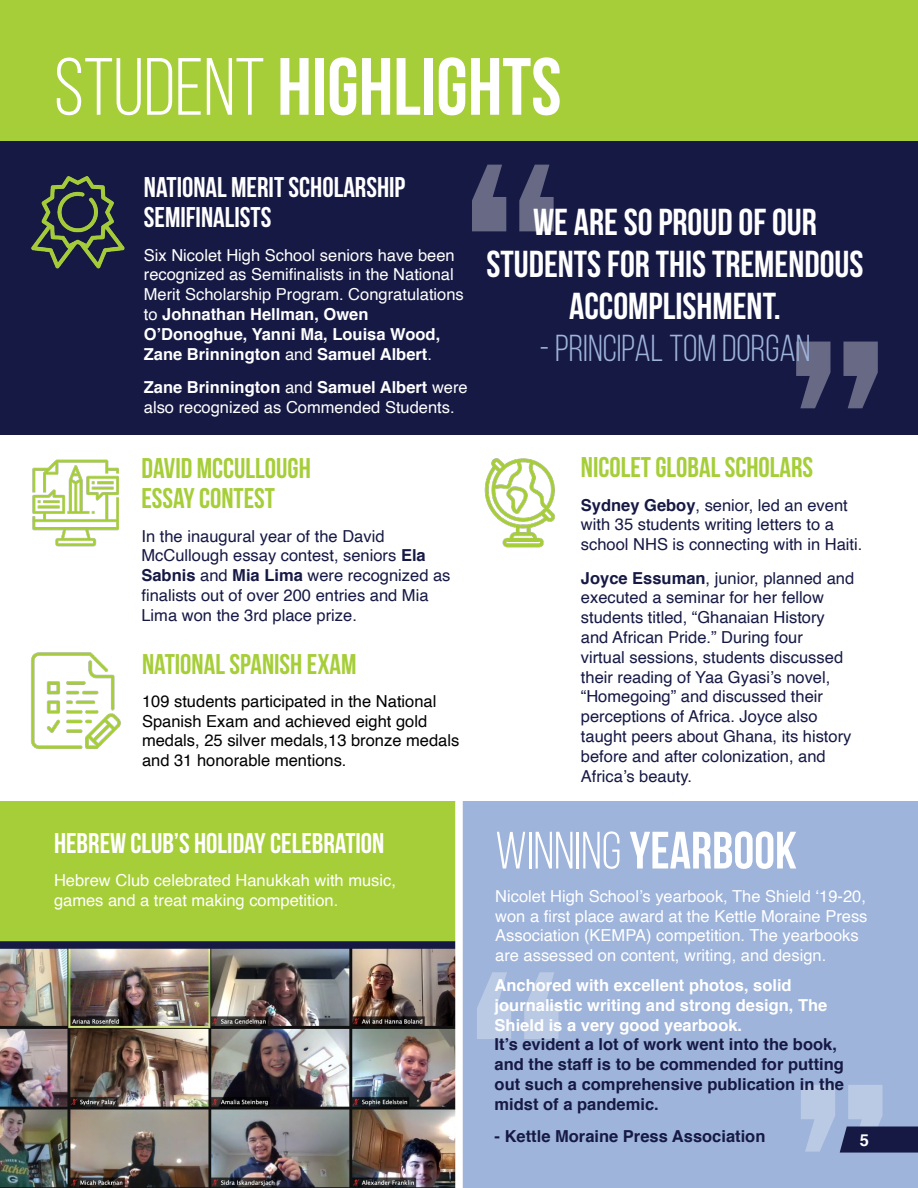
<style>
.page{position:relative;width:918px;height:1188px;background:#fff}
.page>*{position:absolute;margin:0;border:0;box-sizing:border-box;transform-origin:0 0}
.t1{font:700 324.15px "Bebas Neue";color:#fff}
.t2{font:700 81px "Bebas Neue";color:#fff}
.t3{font:700 52.5px "Bebas Neue";color:#fff}
.t4{font:700 37.5px/42px "Bebas Neue";color:#fff;text-align:center}
.t5{font:37.5px "Bebas Neue";color:#9eb4db}
.t6{font:700 28.5px/30px "Bebas Neue";color:#a6ce39}
.t7{font:700 28.5px/30px "Bebas Neue";color:#fff}
.t8{font:16.5px/19.8px "Helvetica";color:#161944}
.t9{font:16.5px/19.8px "Helvetica";color:#fff}
.t10{font:700 16.5px/19.8px "Helvetica";color:#161944}
.t11{font:16.5px/19.8px "Helvetica";color:#000}
.t12{font:700 16.5px/19.8px "Helvetica";color:#fff}
.s1{font-weight:400}
.s2{font-weight:700}
</style>
<div class="page">
<div style="left:0;top:801px;width:459px;height:387px;background:#a6ce39"></div>
<div style="left:0;top:132px;width:918px;height:303px;background:#161944"></div>
<div style="left:459px;top:801px;width:459px;height:387px;background:#9eb4db"></div>
<img style="left:31px;top:176px;width:93px;height:93px">
<img style="left:484px;top:458px;width:71px;height:90px">
<img style="left:31px;top:652px;width:90px;height:97px">
<div style="left:0;top:0;width:918px;height:140px;background:#a6ce39"></div>
<img style="left:32px;top:459px;width:87px;height:88px">
<img style="left:0;top:949px;width:455px;height:239px">
<div style="left:0;top:941px;width:459px;height:8px;background:#161944"></div>
<div style="left:455px;top:796px;width:8px;height:392px;background:#fff"></div>
<svg style="left:840px;top:1126px;width:78px;height:27px;background:#20244f"></svg>
<h2 class="t2" style="left:54px;top:42px;width:509px"><span class="s1">STUDENT</span> HIGHLIGHTS</h2>
<h1 class="t1" style="left:459px;top:102px;width:109px">“</h1>
<h3 class="t7" style="left:144px;top:172px;width:263px">NATIONAL MERIT SCHOLARSHIP<br>SEMIFINALISTS</h3>
<p class="t9" style="left:144px;top:245px;width:322px">Six Nicolet High School seniors have been recognized as Semifinalists in the National Merit Scholarship Program. Congratulations to <span class="s2">Johnathan Hellman, Owen O’Donoghue, Yanni Ma, Louisa Wood, Zane Brinnington</span> and <span class="s2">Samuel Albert</span>.</p>
<p class="t9" style="left:144px;top:378px;width:325px"><span class="s2">Zane Brinnington</span> and <span class="s2">Samuel Albert</span> were also recognized as Commended Students.</p>
<h3 class="t4" style="left:487px;top:200px;width:378px">WE ARE SO PROUD OF OUR<br>STUDENTS FOR THIS TREMENDOUS<br>ACCOMPLISHMENT.</h3>
<h3 class="t5" style="left:540px;top:328px;width:272px">- PRINCIPAL TOM DORGAN</h3>
<h1 class="t1" style="left:891px;top:471px;width:109px;rotate:-180deg">“</h1>
<h3 class="t6" style="left:141px;top:453px;width:171px">DAVID MCCULLOUGH<br>ESSAY CONTEST</h3>
<p class="t8" style="left:141px;top:526px;width:311px">In the inaugural year of the David McCullough essay contest, seniors <span class="s2">Ela Sabnis</span> and <span class="s2">Mia Lima</span> were recognized as finalists out of over 200 entries and Mia Lima won the 3rd place prize.</p>
<h3 class="t6" style="left:142px;top:648px;width:216px">NATIONAL SPANISH EXAM</h3>
<p class="t11" style="left:142px;top:692px;width:319px">109 students participated in the National Spanish Exam and achieved eight gold medals, 25 silver medals,13 bronze medals and 31 honorable mentions.</p>
<h3 class="t6" style="left:581px;top:452px;width:234px">NICOLET GLOBAL SCHOLARS</h3>
<p class="t8" style="left:581px;top:495px;width:283px"><span class="s2">Sydney Geboy</span>, senior, led an event with 35 students writing letters to a school NHS is connecting with in Haiti.</p>
<p class="t8" style="left:581px;top:568px;width:275px"><span class="s2">Joyce Essuman</span>, junior, planned and executed a seminar for her fellow students titled, “Ghanaian History and African Pride.” During four<br>virtual sessions, students discussed their reading of Yaa Gyasi’s novel, “Homegoing” and discussed their perceptions of Africa. Joyce also taught peers about Ghana, its history before and after colonization, and Africa’s beauty.</p>
<h3 class="t7" style="left:54px;top:828px;width:332px">HEBREW CLUB’S HOLIDAY CELEBRATION</h3>
<p class="t9" style="left:54px;top:871px;width:344px">Hebrew Club celebrated Hanukkah with music, games and a treat making competition.</p>
<h3 class="t3" style="left:495px;top:822px;width:303px"><span class="s1">WINNING</span> YEARBOOK</h3>
<p class="t9" style="left:495px;top:887px;width:374px">Nicolet High School’s yearbook, The Shield ‘19-20, won a first place award at the Kettle Moraine Press Association (KEMPA) competition. The yearbooks are assessed on content, writing, and design.</p>
<h1 class="t1" style="left:464px;top:909px;width:109px">“</h1>
<p class="t12" style="left:495px;top:975px;width:334px">Anchored with excellent photos, solid journalistic writing and strong design, The<br>Shield is a very good yearbook.</p>
<p class="t10" style="left:495px;top:1035px;width:351px">It’s evident a lot of work went into the book, and the staff is to be commended for putting out such a comprehensive publication in the midst of a pandemic.</p>
<p class="t10" style="left:495px;top:1126px;width:272px">- Kettle Moraine Press Association</p>
<h1 class="t1" style="left:896px;top:1215px;width:109px;rotate:-180deg">“</h1>
<p class="t12" style="left:860px;top:1130px;width:11px">5</p>
</div>
